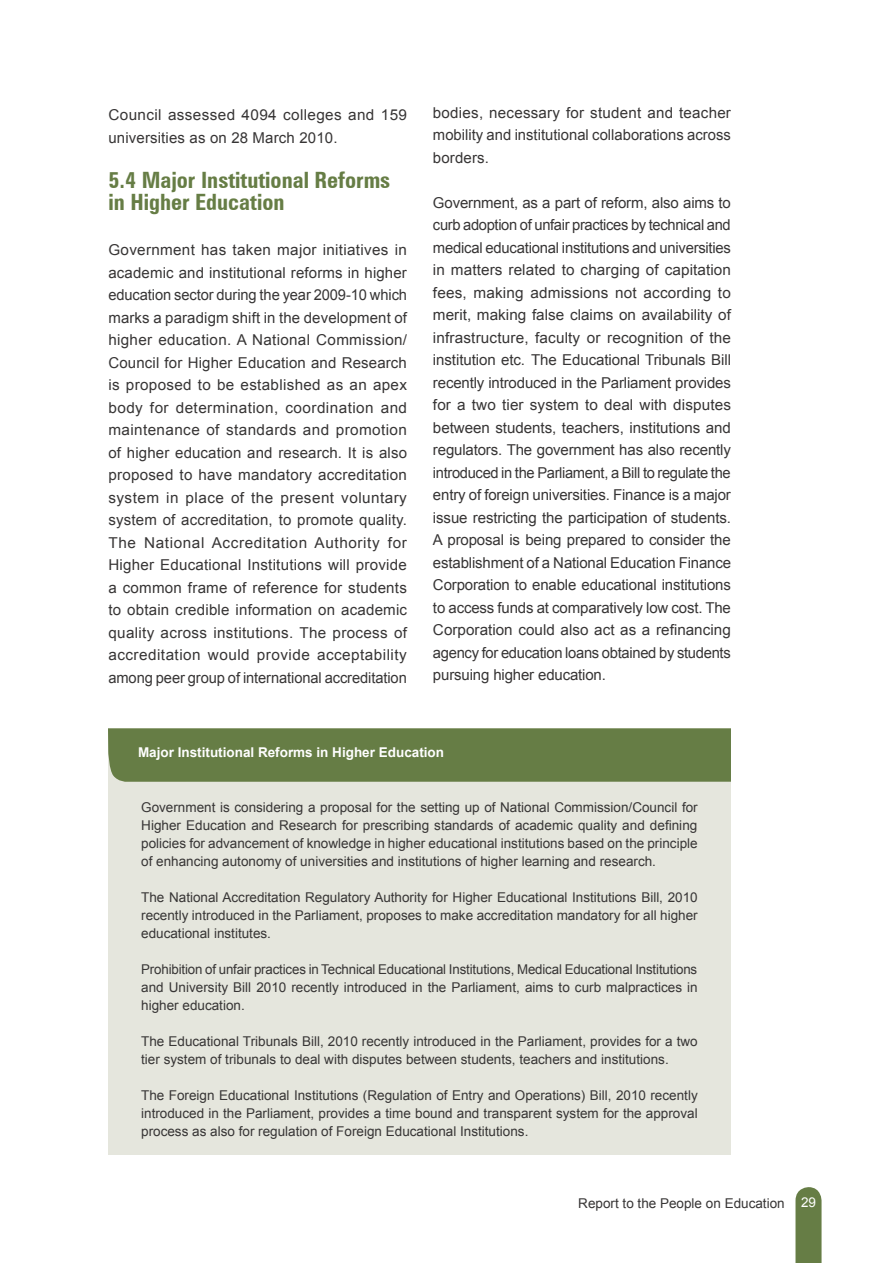
<style>
.page{position:relative;width:893px;height:1263px;background:#fff}
.page>*{position:absolute;margin:0;border:0;box-sizing:border-box;transform-origin:0 0}
.t1{font:700 condensed 22.5px/22.5px "Zurich BT";color:#667d45}
.t2{font:15px/22.5px "Arial";color:#373535;text-align:justify}
.t3{font:15px/22.5px "Arial";letter-spacing:.025em;color:#373535}
.t4{font:13.5px/18px "Arial";color:#373535;text-align:justify}
.t5{font:700 13.5px "Arial";color:#fefefe}
.s1{color:#fefefe}
</style>
<div class="page">
<svg style="left:795px;top:1187px;width:26px;height:76px;background:#6e844f"></svg>
<div style="left:108px;top:728px;width:623px;height:427px;background:#e5e6dd"></div>
<div style="left:108px;top:728px;width:623px;height:54px;background:#667d45"></div>
<p class="t3" style="left:108px;top:104px;width:300px">Council assessed 4094 colleges and 159 universities as on 28 March 2010.</p>
<h1 class="t1" style="left:108px;top:168px;width:283px">5.4 Major Institutional Reforms in Higher Education</h1>
<p class="t2" style="left:108px;top:239px;width:300px">Government has taken major initiatives in academic and institutional reforms in higher education sector during the year 2009-10 which marks a paradigm shift in the development of higher education. A National Commission/ Council for Higher Education and Research is proposed to be established as an apex body for determination, coordination and maintenance of standards and promotion of higher education and research. It is also proposed to have mandatory accreditation system in place of the present voluntary system of accreditation, to promote quality.<br>The National Accreditation Authority for Higher Educational Institutions will provide a common frame of reference for students to obtain credible information on academic quality across institutions. The process of accreditation would provide acceptability among peer group of international accreditation</p>
<p class="t2" style="left:433px;top:101px;width:300px">bodies, necessary for student and teacher mobility and institutional collaborations across borders.</p>
<p class="t2" style="left:433px;top:191px;width:300px">Government, as a part of reform, also aims to curb adoption of unfair practices by technical and medical educational institutions and universities in matters related to charging of capitation fees, making admissions not according to merit, making false claims on availability of infrastructure, faculty or recognition of the institution etc. The Educational Tribunals Bill recently introduced in the Parliament provides for a two tier system to deal with disputes between students, teachers, institutions and regulators. The government has also recently introduced in the Parliament, a Bill to regulate the entry of foreign universities. Finance is a major issue restricting the participation of students.<br>A proposal is being prepared to consider the establishment of a National Education Finance Corporation to enable educational institutions to access funds at comparatively low cost. The Corporation could also act as a refinancing agency for education loans obtained by students pursuing higher education.</p>
<p class="t5" style="left:138px;top:743px;width:308px">Major Institutional Reforms in Higher Education</p>
<p class="t4" style="left:141px;top:798px;width:558px">Government is considering a proposal for the setting up of National Commission/Council for Higher Education and Research for prescribing standards of academic quality and defining policies for advancement of knowledge in higher educational institutions based on the principle of enhancing autonomy of universities and institutions of higher learning and research.</p>
<p class="t4" style="left:141px;top:888px;width:558px">The National Accreditation Regulatory Authority for Higher Educational Institutions Bill, 2010 recently introduced in the Parliament, proposes to make accreditation mandatory for all higher educational institutes.</p>
<p class="t4" style="left:141px;top:960px;width:558px">Prohibition of unfair practices in Technical Educational Institutions, Medical Educational Institutions and University Bill 2010 recently introduced in the Parliament, aims to curb malpractices in higher education.</p>
<p class="t4" style="left:141px;top:1032px;width:558px">The Educational Tribunals Bill, 2010 recently introduced in the Parliament, provides for a two tier system of tribunals to deal with disputes between students, teachers and institutions.</p>
<p class="t4" style="left:141px;top:1086px;width:558px">The Foreign Educational Institutions (Regulation of Entry and Operations) Bill, 2010 recently introduced in the Parliament, provides a time bound and transparent system for the approval process as also for regulation of Foreign Educational Institutions.</p>
<p class="t4" style="left:578px;top:1195px;width:239px">Report to the People on Education <span class="s1">29</span></p>
</div>
